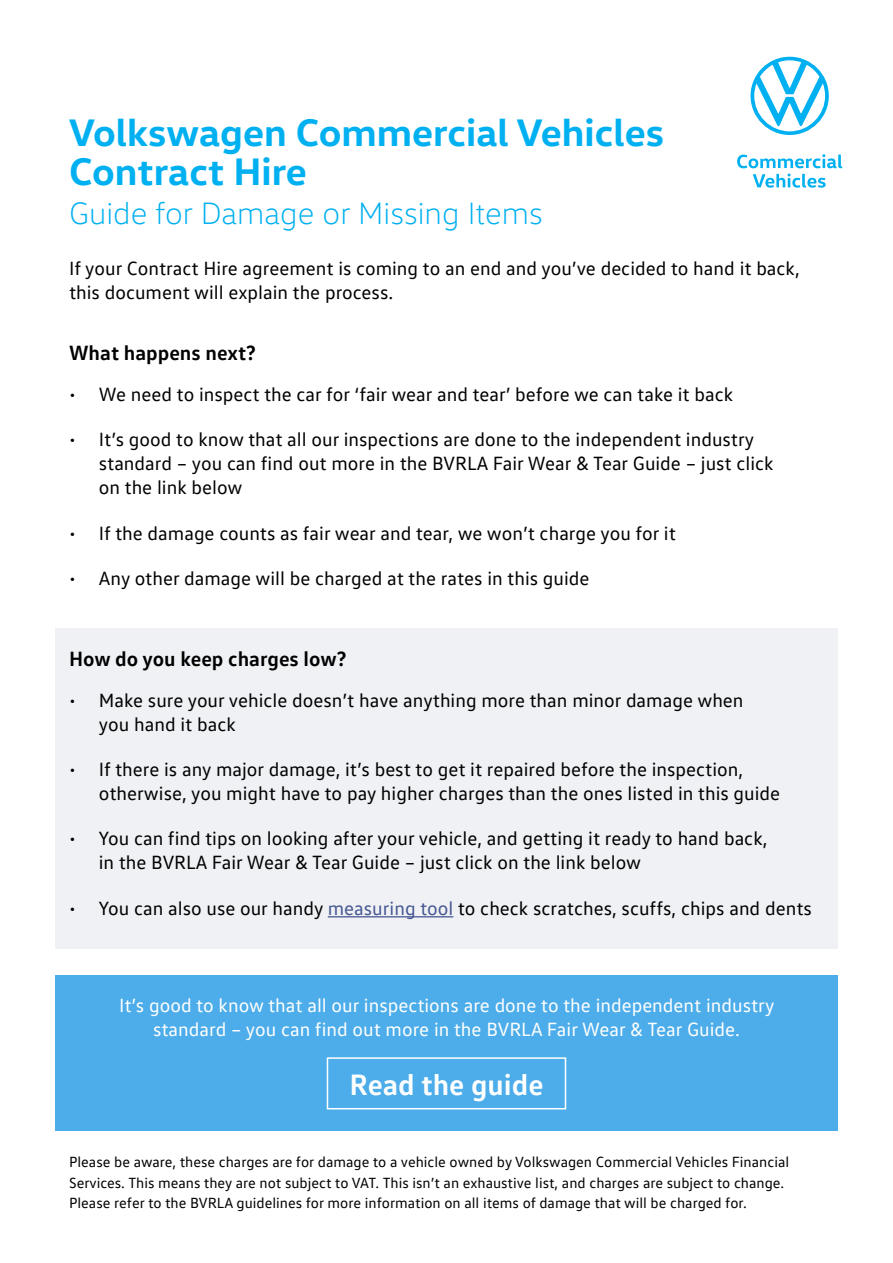
<style>
.page{position:relative;width:893px;height:1263px;background:#fff}
.page>*{position:absolute;margin:0;border:0;box-sizing:border-box;transform-origin:0 0}
.t1{font:700 39px/39px "VW Head";color:#00b0f0}
.t2{font:300 31.5px "VW Head";color:#00b0f0}
.t3{font:700 30px "VW Text";color:#fff}
.t4{font:700 21px "VW Text";color:#000}
.t5{font:19.5px/24px "VW Text";color:#000}
.t6{font:19.5px/24px "VW Text";color:#fff;text-align:center}
.t7{font:15px/20.2px "VW Text";color:#000}
.s1{color:#465792}
</style>
<div class="page">
<div style="left:55px;top:628px;width:783px;height:321px;background:#eff1f4"></div>
<hr style="left:328px;top:916px;width:125px;height:1px;background:#465792">
<div style="left:55px;top:975px;width:783px;height:156px;background:#4cadea"></div>
<div style="left:327px;top:1057px;width:239px;height:52px;border:2px solid #fff"></div>
<svg style="left:737px;top:154px;width:105px;height:14px"></svg>
<svg style="left:753px;top:174px;width:73px;height:14px"></svg>
<svg style="left:750px;top:57px;width:79px;height:78px"></svg>
<h1 class="t1" style="left:69px;top:111px;width:596px">Volkswagen Commercial Vehicles<br>Contract Hire</h1>
<h2 class="t2" style="left:69px;top:195px;width:475px">Guide for Damage or Missing Items</h2>
<p class="t5" style="left:69px;top:255px;width:732px">If your Contract Hire agreement is coming to an end and you’ve decided to hand it back, this document will explain the process.</p>
<p class="t4" style="left:69px;top:339px;width:188px">What happens next?</p>
<p class="t5" style="left:69px;top:382px;width:666px">• We need to inspect the car for ‘fair wear and tear’ before we can take it back</p>
<p class="t5" style="left:99px;top:427px;width:676px;text-indent:-30px">• It’s good to know that all our inspections are done to the independent industry standard – you can find out more in the BVRLA Fair Wear &amp; Tear Guide – just click on the link below</p>
<p class="t5" style="left:69px;top:520px;width:608px">• If the damage counts as fair wear and tear, we won’t charge you for it</p>
<p class="t5" style="left:69px;top:565px;width:522px">• Any other damage will be charged at the rates in this guide</p>
<p class="t4" style="left:69px;top:645px;width:279px">How do you keep charges low?</p>
<p class="t5" style="left:99px;top:688px;width:646px;text-indent:-30px">• Make sure your vehicle doesn’t have anything more than minor damage when you hand it back</p>
<p class="t5" style="left:99px;top:757px;width:683px;text-indent:-30px">• If there is any major damage, it’s best to get it repaired before the inspection, otherwise, you might have to pay higher charges than the ones listed in this guide</p>
<p class="t5" style="left:99px;top:826px;width:670px;text-indent:-30px">• You can find tips on looking after your vehicle, and getting it ready to hand back, in the BVRLA Fair Wear &amp; Tear Guide – just click on the link below</p>
<p class="t5" style="left:69px;top:895px;width:744px">• You can also use our handy <span class="s1">measuring tool</span> to check scratches, scuffs, chips and dents</p>
<p class="t6" style="left:119px;top:993px;width:657px">It’s good to know that all our inspections are done to the independent industry standard – you can find out more in the BVRLA Fair Wear &amp; Tear Guide.</p>
<h3 class="t3" style="left:349px;top:1065px;width:195px">Read the guide</h3>
<p class="t7" style="left:69px;top:1152px;width:722px">Please be aware, these charges are for damage to a vehicle owned by Volkswagen Commercial Vehicles Financial<br>Services. This means they are not subject to VAT. This isn’t an exhaustive list, and charges are subject to change.<br>Please refer to the BVRLA guidelines for more information on all items of damage that will be charged for.</p>
</div>
